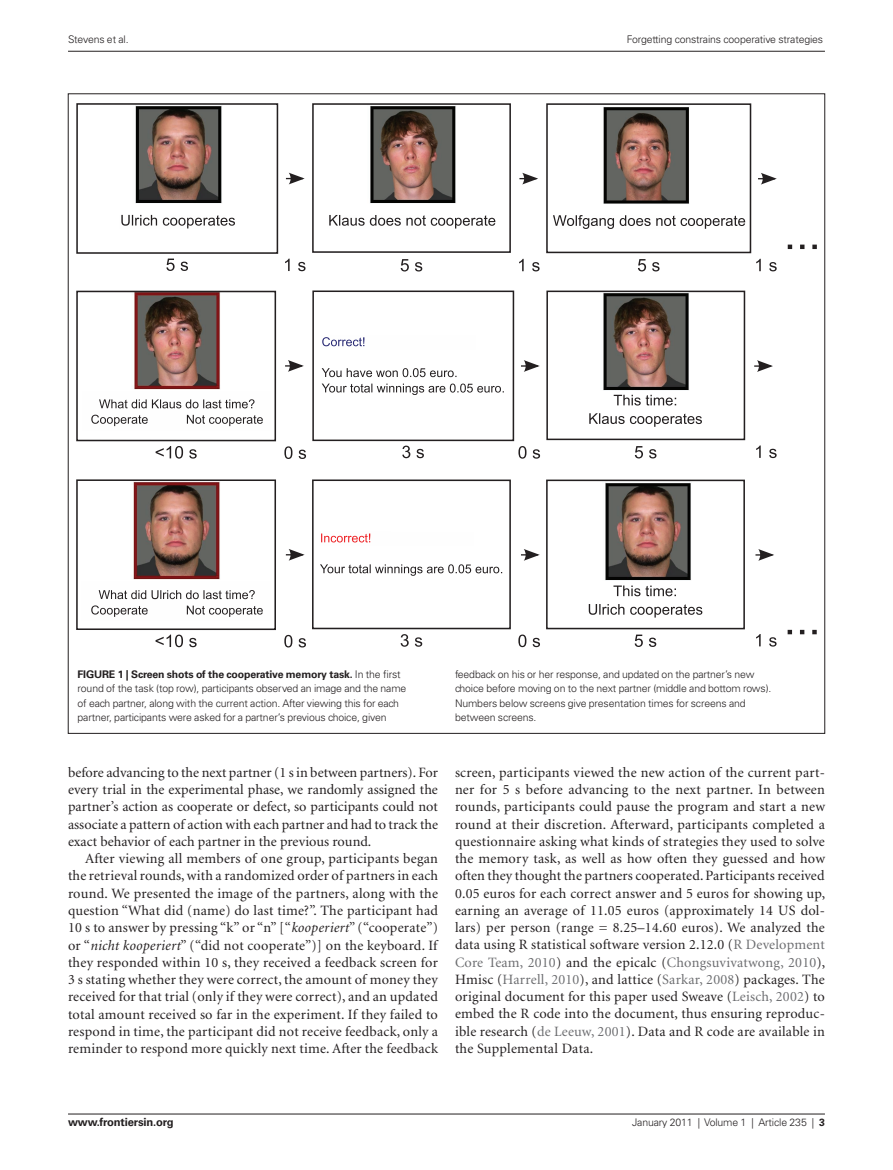
<style>
.page{position:relative;width:893px;height:1170px;background:#fff}
.page>*{position:absolute;margin:0;border:0;box-sizing:border-box;transform-origin:0 0}
.t1{font:14.25px/17.2px "Minion";letter-spacing:.01em;color:#231f20;text-align:justify}
.t2{font:700 11.25px "Univers";letter-spacing:-.015em;color:#231f20}
.t3{font:300 10.5px/14.2px "Univers";letter-spacing:-.015em;color:#231f20}
.s1{font-weight:700}
.s2{font-style:italic}
.s3{color:#6c6d70}
</style>
<div class="page">
<hr style="left:68px;top:1113px;width:757px;height:1px;background:#231f20">
<hr style="left:68px;top:51px;width:757px;height:1px;background:#231f20">
<img style="left:121px;top:106px;width:101px;height:123px">
<div style="left:76px;top:103px;width:202px;height:151px;border:2px solid #231f20"></div>
<img style="left:370px;top:106px;width:126px;height:123px">
<div style="left:312px;top:103px;width:199px;height:150px;border:2px solid #231f20"></div>
<img style="left:77px;top:290px;width:197px;height:100px">
<div style="left:76px;top:291px;width:200px;height:150px;border:2px solid #231f20"></div>
<div style="left:312px;top:290px;width:202px;height:151px;border:2px solid #231f20"></div>
<img style="left:603px;top:293px;width:86px;height:98px">
<div style="left:546px;top:290px;width:199px;height:150px;border:2px solid #231f20"></div>
<img style="left:133px;top:482px;width:87px;height:98px">
<div style="left:76px;top:479px;width:200px;height:151px;border:2px solid #231f20"></div>
<svg style="left:286px;top:173px;width:19px;height:11px"></svg>
<svg style="left:521px;top:360px;width:19px;height:12px"></svg>
<svg style="left:754px;top:360px;width:19px;height:12px"></svg>
<svg style="left:519px;top:173px;width:19px;height:11px"></svg>
<svg style="left:166px;top:258px;width:22px;height:13px"></svg>
<svg style="left:401px;top:259px;width:21px;height:12px"></svg>
<svg style="left:156px;top:446px;width:41px;height:12px"></svg>
<svg style="left:402px;top:445px;width:22px;height:13px"></svg>
<svg style="left:635px;top:446px;width:21px;height:12px"></svg>
<svg style="left:756px;top:445px;width:21px;height:13px"></svg>
<svg style="left:156px;top:634px;width:41px;height:13px"></svg>
<svg style="left:285px;top:258px;width:21px;height:13px"></svg>
<svg style="left:518px;top:446px;width:22px;height:12px"></svg>
<svg style="left:284px;top:446px;width:22px;height:13px"></svg>
<svg style="left:285px;top:360px;width:19px;height:12px"></svg>
<svg style="left:519px;top:259px;width:21px;height:12px"></svg>
<svg style="left:800px;top:244px;width:4px;height:5px"></svg>
<svg style="left:788px;top:244px;width:4px;height:5px"></svg>
<svg style="left:812px;top:244px;width:5px;height:5px"></svg>
<svg style="left:800px;top:629px;width:4px;height:5px"></svg>
<svg style="left:788px;top:629px;width:4px;height:5px"></svg>
<svg style="left:812px;top:629px;width:5px;height:5px"></svg>
<img style="left:603px;top:107px;width:143px;height:116px">
<div style="left:546px;top:103px;width:205px;height:150px;border:2px solid #231f20"></div>
<svg style="left:638px;top:259px;width:21px;height:12px"></svg>
<svg style="left:756px;top:259px;width:21px;height:12px"></svg>
<svg style="left:758px;top:173px;width:19px;height:11px"></svg>
<div style="left:312px;top:479px;width:199px;height:150px;border:2px solid #231f20"></div>
<img style="left:588px;top:482px;width:115px;height:136px">
<div style="left:546px;top:479px;width:199px;height:150px;border:2px solid #231f20"></div>
<svg style="left:401px;top:634px;width:21px;height:12px"></svg>
<svg style="left:635px;top:634px;width:21px;height:13px"></svg>
<svg style="left:756px;top:634px;width:21px;height:12px"></svg>
<svg style="left:518px;top:634px;width:22px;height:13px"></svg>
<svg style="left:284px;top:634px;width:22px;height:13px"></svg>
<svg style="left:286px;top:549px;width:19px;height:11px"></svg>
<svg style="left:521px;top:549px;width:19px;height:11px"></svg>
<svg style="left:755px;top:549px;width:19px;height:11px"></svg>
<svg style="left:121px;top:215px;width:114px;height:13px"></svg>
<div style="left:429px;top:213px;width:22px;height:18px;background:#fff"></div>
<div style="left:328px;top:215px;width:107px;height:14px;background:#fefefe"></div>
<svg style="left:329px;top:215px;width:166px;height:13px"></svg>
<svg style="left:553px;top:215px;width:192px;height:14px"></svg>
<svg style="left:99px;top:399px;width:156px;height:9px"></svg>
<svg style="left:91px;top:414px;width:172px;height:12px"></svg>
<svg style="left:99px;top:590px;width:156px;height:9px"></svg>
<svg style="left:91px;top:605px;width:172px;height:12px"></svg>
<svg style="left:322px;top:337px;width:42px;height:9px"></svg>
<svg style="left:322px;top:368px;width:134px;height:9px"></svg>
<svg style="left:322px;top:383px;width:182px;height:12px"></svg>
<svg style="left:321px;top:533px;width:49px;height:9px"></svg>
<svg style="left:320px;top:564px;width:182px;height:11px"></svg>
<div style="left:612px;top:585px;width:71px;height:25px;background:#fff"></div>
<svg style="left:613px;top:585px;width:63px;height:11px"></svg>
<svg style="left:589px;top:604px;width:113px;height:13px"></svg>
<svg style="left:614px;top:395px;width:62px;height:10px"></svg>
<svg style="left:589px;top:413px;width:113px;height:14px"></svg>
<p class="t3" style="left:68px;top:32px;width:62px">Stevens et al.</p>
<p class="t3" style="left:627px;top:32px;width:198px">Forgetting constrains cooperative strategies</p>
<p class="t3" style="left:78px;top:667px;width:330px"><span class="s1">Figure 1 | Screen shots of the cooperative memory task.</span> In the first round of the task (top row), participants observed an image and the name of each partner, along with the current action. After viewing this for each partner, participants were asked for a partner’s previous choice, given</p>
<p class="t3" style="left:455px;top:667px;width:318px">feedback on his or her response, and updated on the partner’s new choice before moving on to the next partner (middle and bottom rows).<br>Numbers below screens give presentation times for screens and between screens.</p>
<p class="t1" style="left:68px;top:764px;width:371px">before advancing to the next partner (1 s in between partners). For every trial in the experimental phase, we randomly assigned the partner’s action as cooperate or defect, so participants could not associate a pattern of action with each partner and had to track the exact behavior of each partner in the previous round.</p>
<p class="t1" style="left:68px;top:850px;width:372px;text-indent:17px">After viewing all members of one group, participants began the retrieval rounds, with a randomized order of partners in each round. We presented the image of the partners, along with the question “What did (name) do last time?”. The participant had 10 s to answer by pressing “k” or “n” [“<span class="s2">kooperiert</span>” (“cooperate”) or “<span class="s2">nicht kooperiert</span>” (“did not cooperate”)] on the keyboard. If they responded within 10 s, they received a feedback screen for 3 s stating whether they were correct, the amount of money they received for that trial (only if they were correct), and an updated total amount received so far in the experiment. If they failed to respond in time, the participant did not receive feedback, only a reminder to respond more quickly next time. After the feedback</p>
<p class="t1" style="left:455px;top:764px;width:372px">screen, participants viewed the new action of the current part&shy;ner for 5 s before advancing to the next partner. In between rounds, participants could pause the program and start a new round at their discretion. Afterward, participants completed a questionnaire asking what kinds of strategies they used to solve the memory task, as well as how often they guessed and how often they thought the partners cooperated. Participants received 0.05 euros for each correct answer and 5 euros for showing up, earning an average of 11.05 euros (approximately 14 US dol&shy;lars) per person (range = 8.25–14.60 euros). We analyzed the data using R statistical software version 2.12.0 (<span class="s3">R Development Core Team, 2010</span>) and the epicalc (<span class="s3">Chongsuvivatwong, 2010</span>), Hmisc (<span class="s3">Harrell, 2010</span>), and lattice (<span class="s3">Sarkar, 2008</span>) packages. The original document for this paper used Sweave (<span class="s3">Leisch, 2002</span>) to embed the R code into the document, thus ensuring reproduc&shy;ible research (<span class="s3">de Leeuw, 2001</span>). Data and R code are available in the Supplemental Data.</p>
<p class="t2" style="left:68px;top:1115px;width:107px">www.frontiersin.org</p>
<p class="t3" style="left:632px;top:1115px;width:194px">January 2011 | Volume 1 | Article 235 | <span class="s1">3</span></p>
</div>
